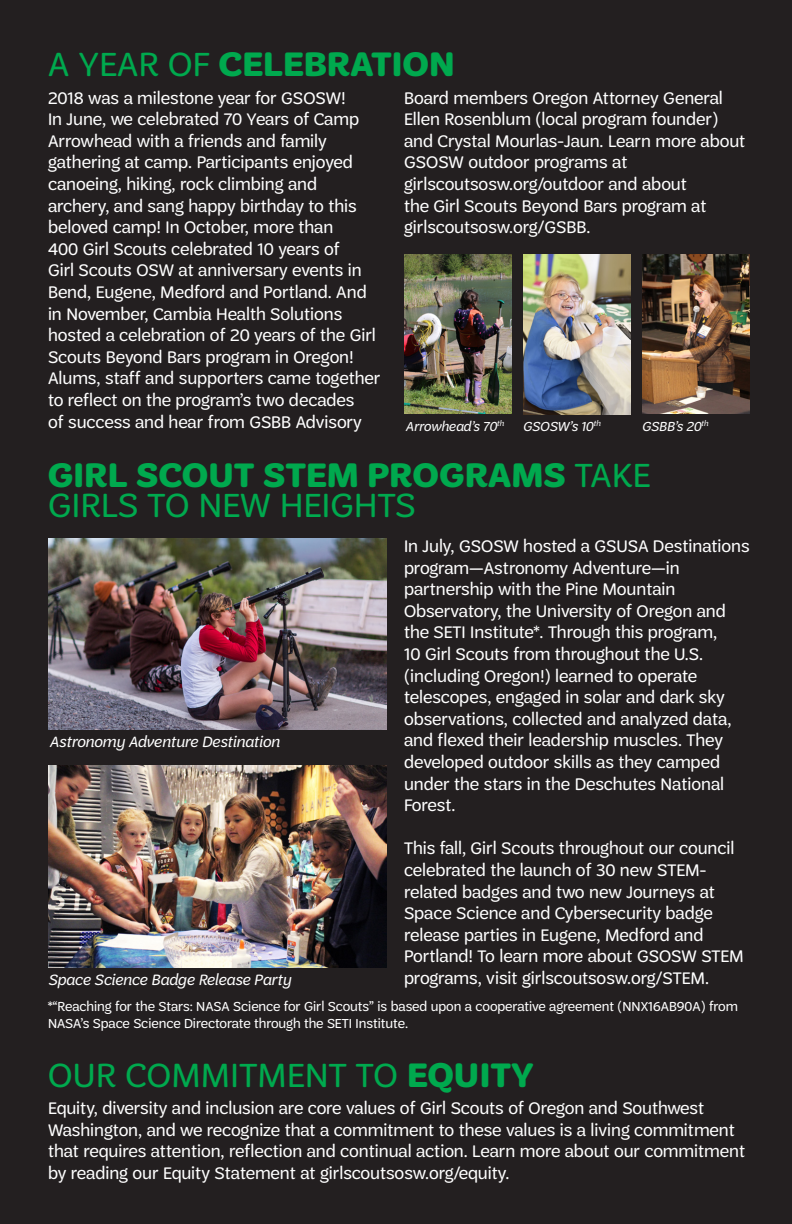
<style>
.page{position:relative;width:792px;height:1224px;background:#231f20}
.page>*{position:absolute;margin:0;border:0;box-sizing:border-box;transform-origin:0 0}
.t1{font:700 36px/30px "Trefoil Sans";letter-spacing:.01em;color:#00a94e}
.t2{font:36px "Trefoil Sans";letter-spacing:.01em;color:#00a94e}
.t3{font:18px/21.6px "Trefoil Sans";color:#fff}
.t4{font:italic 16px "Trefoil Sans";color:#fff}
.t5{font:14px/16.8px "Trefoil Sans";color:#fff}
.t6{font:italic 14px "Trefoil Sans";color:#fff}
.s1{font-weight:400}
.s2{font-weight:700}
</style>
<div class="page">
<img style="left:48px;top:538px;width:339px;height:192px">
<img style="left:48px;top:765px;width:339px;height:203px">
<img style="left:404px;top:255px;width:107px;height:159px">
<img style="left:523px;top:255px;width:107px;height:159px">
<img style="left:643px;top:255px;width:107px;height:159px">
<p class="t1" style="left:48px;top:49px;width:408px"><span class="s1">A YEAR OF</span> CELEBRATION</p>
<p class="t3" style="left:48px;top:87px;width:334px">2018 was a milestone year for GSOSW!<br>In June, we celebrated 70 Years of Camp Arrowhead with a friends and family gathering at camp. Participants enjoyed canoeing, hiking, rock climbing and archery, and sang happy birthday to this beloved camp! In October, more than<br>400 Girl Scouts celebrated 10 years of<br>Girl Scouts OSW at anniversary events in Bend, Eugene, Medford and Portland. And in November, Cambia Health Solutions hosted a celebration of 20 years of the Girl Scouts Beyond Bars program in Oregon!<br>Alums, staff and supporters came together to reflect on the program’s two decades<br>of success and hear from GSBB Advisory</p>
<p class="t3" style="left:404px;top:87px;width:343px">Board members Oregon Attorney General Ellen Rosenblum (local program founder) and Crystal Mourlas-Jaun. Learn more about GSOSW outdoor programs at</p>
<p class="t3" style="left:404px;top:173px;width:304px">girlscoutsosw.org/outdoor and about the Girl Scouts Beyond Bars program at girlscoutsosw.org/GSBB.</p>
<p class="t6" style="left:406px;top:419px;width:100px">Arrowhead’s 70<sup>th</sup></p>
<p class="t6" style="left:523px;top:419px;width:79px">GSOSW’s 10<sup>th</sup></p>
<p class="t6" style="left:642px;top:419px;width:68px">GSBB’s 20<sup>th</sup></p>
<p class="t1" style="left:48px;top:460px;width:603px">GIRL SCOUT STEM PROGRAMS <span class="s1">TAKE<br>GIRLS TO NEW HEIGHTS</span></p>
<p class="t4" style="left:49px;top:733px;width:232px">Astronomy Adventure Destination</p>
<p class="t4" style="left:48px;top:970px;width:245px">Space Science Badge Release Party</p>
<p class="t3" style="left:404px;top:535px;width:347px">In July, GSOSW hosted a GSUSA Destinations program—Astronomy Adventure—in partnership with the Pine Mountain Observatory, the University of Oregon and the SETI Institute*. Through this program,<br>10 Girl Scouts from throughout the U.S. (including Oregon!) learned to operate telescopes, engaged in solar and dark sky observations, collected and analyzed data, and flexed their leadership muscles. They developed outdoor skills as they camped under the stars in the Deschutes National Forest.</p>
<p class="t3" style="left:404px;top:838px;width:341px">This fall, Girl Scouts throughout our council celebrated the launch of 30 new STEM&shy;related badges and two new Journeys at Space Science and Cybersecurity badge release parties in Eugene, Medford and Portland! To learn more about GSOSW STEM programs, visit girlscoutsosw.org/STEM.</p>
<p class="t5" style="left:48px;top:998px;width:691px">*“Reaching for the Stars: NASA Science for Girl Scouts” is based upon a cooperative agreement (NNX16AB90A) from<br>NASA’s Space Science Directorate through the SETI Institute.</p>
<p class="t2" style="left:48px;top:1056px;width:487px">OUR COMMITMENT TO <span class="s2">EQUITY</span></p>
<p class="t3" style="left:48px;top:1097px;width:699px">Equity, diversity and inclusion are core values of Girl Scouts of Oregon and Southwest Washington, and we recognize that a commitment to these values is a living commitment that requires attention, reflection and continual action. Learn more about our commitment by reading our Equity Statement at girlscoutsosw.org/equity.</p>
</div>
